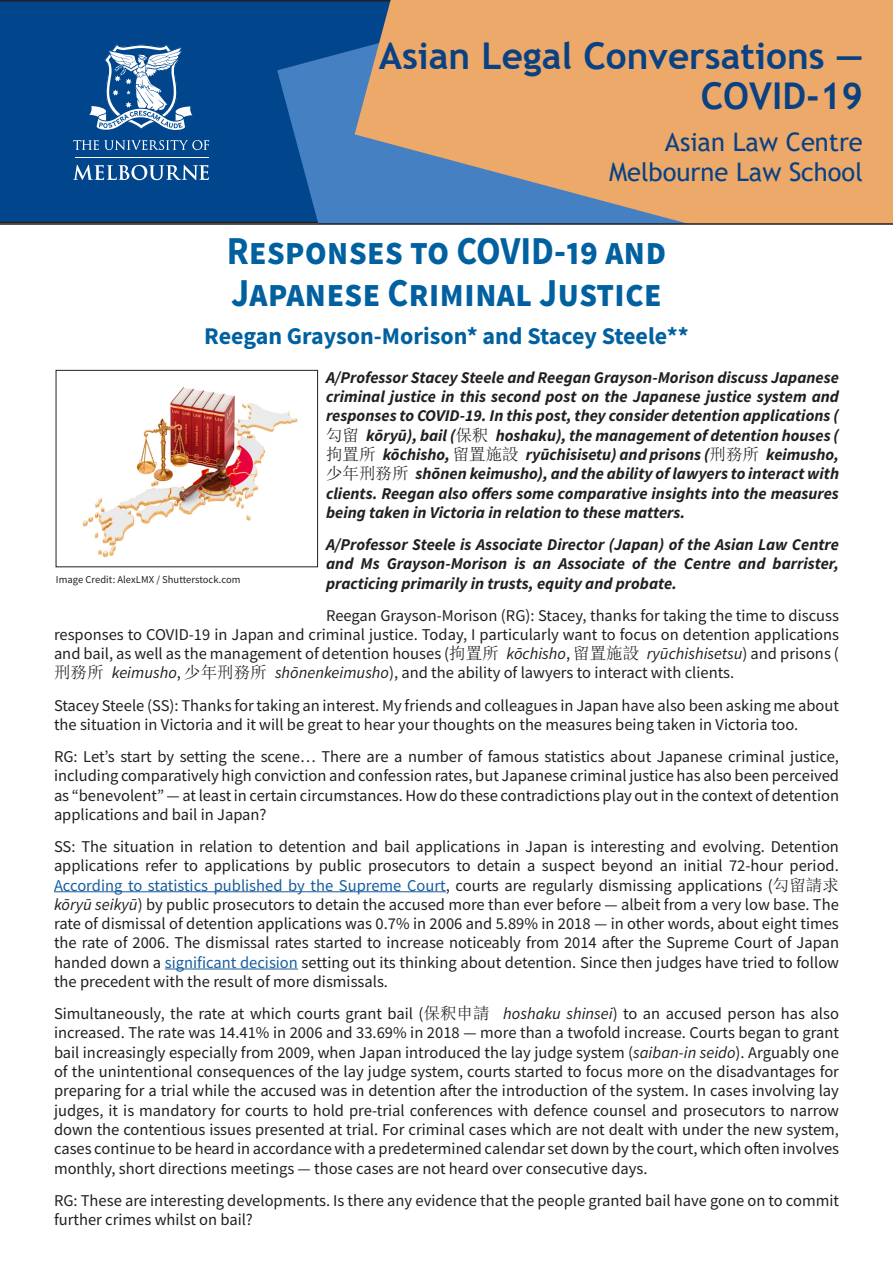
<style>
.page{position:relative;width:893px;height:1263px;background:#fff}
.page>*{position:absolute;margin:0;border:0;box-sizing:border-box;transform-origin:0 0}
.Conversations_Title{font:700 39.6px/42.2px "Source Sans Pro";color:#0060a0;scale:.91 1}
.t1{font:700 36.9px/39.9px "Trebuchet MS";color:#094183;text-align:right}
.t2{font:25.5px/29.8px "Trebuchet MS";color:#094183;text-align:right}
.Conversations_Author{font:700 24px "Source Sans Pro";letter-spacing:-.01em;color:#0060a0}
.Conversations_Text{font:16.5px/19.4px "Source Sans Pro";color:#231f20;text-align:justify}
.Conversations_Text-2{font:italic 700 16.5px/19.4px "Source Sans Pro";color:#231f20;text-align:justify}
.Diagram_captions{font:10.5px "Source Sans Pro";letter-spacing:.005em;color:#231f20}
.s1{font-family:"Sim Sun";font-weight:400;font-style:normal}
.s2{font-family:"Sim Sun"}
.s3{font-style:italic}
.s4{color:#175d9e}
</style>
<div class="page">
<div style="left:0;top:0;width:276px;height:223px;background:#01468c"></div>
<svg style="left:276px;top:0;width:78px;height:223px;background:#2564a7"></svg>
<div style="left:54px;top:24px;width:174px;height:175px;background:#01468c"></div>
<svg style="left:73px;top:140px;width:136px;height:10px"></svg>
<hr style="left:75px;top:157px;width:133px;height:1px;background:#fff">
<svg style="left:73px;top:165px;width:136px;height:15px"></svg>
<svg style="left:89px;top:44px;width:104px;height:86px"></svg>
<svg style="left:354px;top:0;width:539px;height:223px;background:#d3a275"></svg>
<img style="left:82px;top:387px;width:216px;height:171px">
<div style="left:56px;top:370px;width:262px;height:197px;border:1px solid #231f20"></div>
<hr style="left:54px;top:891px;width:392px;height:1px;background:#175d9e">
<hr style="left:165px;top:968px;width:133px;height:1px;background:#175d9e">
<p class="t1" style="left:379px;top:36px;width:486px">Asian Legal Conversations —<br>COVID-19</p>
<p class="t2" style="left:609px;top:127px;width:255px">Asian Law Centre<br>Melbourne Law School</p>
<p class="Conversations_Title" style="left:227px;top:229px;width:484px">Responses to COVID-19 and<br>Japanese Criminal Justice</p>
<p class="Conversations_Author" style="left:204px;top:320px;width:486px">Reegan Grayson-Morison* and Stacey Steele**</p>
<p class="Conversations_Text-2" style="left:326px;top:367px;width:514px">A/Professor Stacey Steele and Reegan Grayson-Morison discuss Japanese criminal justice in this second post on the Japanese justice system and responses to COVID-19. In this post, they consider detention applications (<span class="s1">勾留</span> kōryū), bail (<span class="s1">保釈</span> hoshaku), the management of detention houses (<span class="s1">拘置所</span> kōchisho, <span class="s1">留置施設</span> ryūchisisetu) and prisons (<span class="s1">刑務所</span> keimusho,<span class="s1">少年刑務所</span> shōnen keimusho), and the ability of lawyers to interact with clients. Reegan also offers some comparative insights into the measures being taken in Victoria in relation to these matters.</p>
<p class="Conversations_Text-2" style="left:326px;top:534px;width:514px">A/Professor Steele is Associate Director (Japan) of the Asian Law Centre and Ms Grayson-Morison is an Associate of the Centre and barrister, practicing primarily in trusts, equity and probate.</p>
<p class="Conversations_Text" style="left:54px;top:605px;width:786px;text-indent:272px">Reegan Grayson-Morison (RG): Stacey, thanks for taking the time to discuss responses to COVID-19 in Japan and criminal justice. Today, I particularly want to focus on detention applications and bail, as well as the management of detention houses (<span class="s2">拘置所</span> <span class="s3">kōchisho</span>, <span class="s2">留置施設</span> <span class="s3">ryūchishisetsu</span>) and prisons (<span class="s2">刑務所</span> <span class="s3">keimusho</span>, <span class="s2">少年刑務所</span> <span class="s3">shōnenkeimusho</span>), and the ability of lawyers to interact with clients.</p>
<p class="Conversations_Text" style="left:54px;top:695px;width:787px">Stacey Steele (SS): Thanks for taking an interest. My friends and colleagues in Japan have also been asking me about the situation in Victoria and it will be great to hear your thoughts on the measures being taken in Victoria too.</p>
<p class="Conversations_Text" style="left:54px;top:747px;width:787px">RG: Let’s start by setting the scene… There are a number of famous statistics about Japanese criminal justice, including comparatively high conviction and confession rates, but Japanese criminal justice has also been perceived as “benevolent” — at least in certain circumstances. How do these contradictions play out in the context of detention applications and bail in Japan?</p>
<p class="Conversations_Text" style="left:54px;top:837px;width:786px">SS: The situation in relation to detention and bail applications in Japan is interesting and evolving. Detention applications refer to applications by public prosecutors to detain a suspect beyond an initial 72-hour period.<br><span class="s4">According to statistics published by the Supreme Court</span>, courts are regularly dismissing applications (<span class="s2">勾留請求</span><span class="s3">kōryū seikyū</span>) by public prosecutors to detain the accused more than ever before — albeit from a very low base. The rate of dismissal of detention applications was 0.7% in 2006 and 5.89% in 2018 — in other words, about eight times the rate of 2006. The dismissal rates started to increase noticeably from 2014 after the Supreme Court of Japan handed down a <span class="s4">significant decision</span> setting out its thinking about detention. Since then judges have tried to follow the precedent with the result of more dismissals.</p>
<p class="Conversations_Text" style="left:54px;top:1004px;width:787px">Simultaneously, the rate at which courts grant bail (<span class="s2">保釈申請</span> <span class="s3">hoshaku shinsei</span>) to an accused person has also increased. The rate was 14.41% in 2006 and 33.69% in 2018 — more than a twofold increase. Courts began to grant bail increasingly especially from 2009, when Japan introduced the lay judge system (<span class="s3">saiban-in seido</span>). Arguably one of the unintentional consequences of the lay judge system, courts started to focus more on the disadvantages for preparing for a trial while the accused was in detention after the introduction of the system. In cases involving lay judges, it is mandatory for courts to hold pre-trial conferences with defence counsel and prosecutors to narrow down the contentious issues presented at trial. For criminal cases which are not dealt with under the new system, cases continue to be heard in accordance with a predetermined calendar set down by the court, which often involves monthly, short directions meetings — those cases are not heard over consecutive days.</p>
<p class="Conversations_Text" style="left:54px;top:1190px;width:786px">RG: These are interesting developments. Is there any evidence that the people granted bail have gone on to commit further crimes whilst on bail?</p>
<p class="Diagram_captions" style="left:56px;top:573px;width:186px">Image Credit: AlexLMX / Shutterstock.com</p>
</div>
